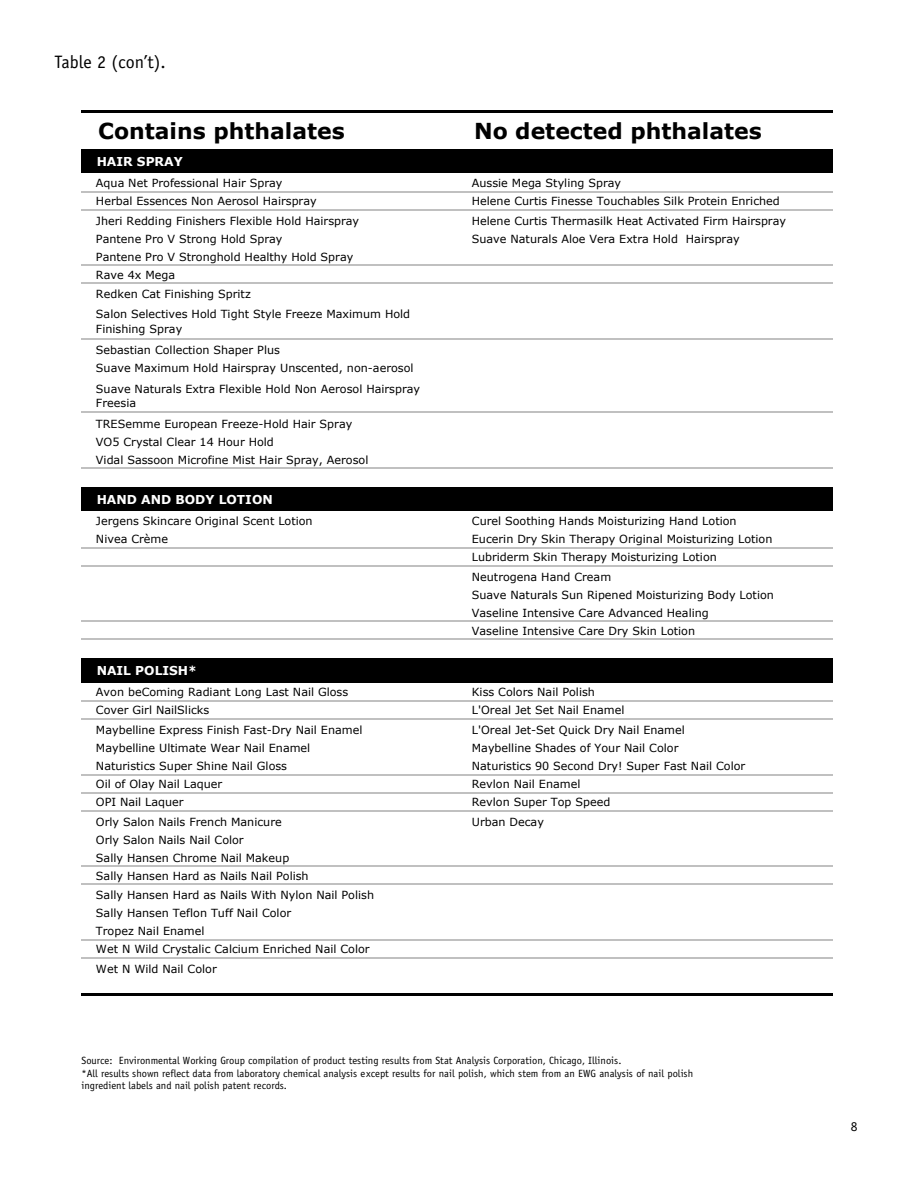
<style>
.page{position:relative;width:918px;height:1188px;background:#fff}
.page>*{position:absolute;margin:0;border:0;box-sizing:border-box;transform-origin:0 0}
.t1{font:700 22.05px "Verdana";color:#000}
.t2{font:18px "Officina Sans";color:#000}
.t3{font:13.5px "Officina Sans";color:#000}
.t4{font:700 12.3px "Verdana";color:#fff}
.t5{font:11.1px/18px "Verdana";color:#000}
.t6{font:10.5px/12.6px "Officina Sans";color:#000}
</style>
<div class="page">
<div style="left:81px;top:149px;width:752px;height:24px;background:#000"></div>
<div style="left:81px;top:487px;width:752px;height:24px;background:#000"></div>
<div style="left:81px;top:658px;width:752px;height:24px;background:#000"></div>
<hr style="left:81px;top:110px;width:752px;height:3px;background:#000">
<hr style="left:81px;top:191px;width:752px;height:1px;background:#c0c0c0">
<hr style="left:81px;top:209px;width:752px;height:1px;background:#c0c0c0">
<hr style="left:81px;top:265px;width:752px;height:1px;background:#c0c0c0">
<hr style="left:81px;top:283px;width:752px;height:1px;background:#c0c0c0">
<hr style="left:81px;top:338px;width:752px;height:2px;background:#c0c0c0">
<hr style="left:81px;top:412px;width:752px;height:1px;background:#c0c0c0">
<hr style="left:81px;top:468px;width:752px;height:1px;background:#c0c0c0">
<hr style="left:81px;top:547px;width:752px;height:2px;background:#c0c0c0">
<hr style="left:81px;top:565px;width:752px;height:2px;background:#c0c0c0">
<hr style="left:81px;top:621px;width:752px;height:1px;background:#c0c0c0">
<hr style="left:81px;top:639px;width:752px;height:1px;background:#c0c0c0">
<hr style="left:81px;top:700px;width:752px;height:2px;background:#c0c0c0">
<hr style="left:81px;top:718px;width:752px;height:2px;background:#c0c0c0">
<hr style="left:81px;top:774px;width:752px;height:2px;background:#c0c0c0">
<hr style="left:81px;top:792px;width:752px;height:2px;background:#c0c0c0">
<hr style="left:81px;top:810px;width:752px;height:2px;background:#c0c0c0">
<hr style="left:81px;top:866px;width:752px;height:1px;background:#c0c0c0">
<hr style="left:81px;top:884px;width:752px;height:1px;background:#c0c0c0">
<hr style="left:81px;top:939px;width:752px;height:2px;background:#c0c0c0">
<hr style="left:81px;top:957px;width:752px;height:2px;background:#c0c0c0">
<hr style="left:81px;top:993px;width:752px;height:3px;background:#000">
<h2 class="t2" style="left:54px;top:54px;width:113px">Table 2 (con’t).</h2>
<h1 class="t1" style="left:98px;top:117px;width:248px">Contains phthalates</h1>
<h1 class="t1" style="left:474px;top:117px;width:289px">No detected phthalates</h1>
<p class="t4" style="left:97px;top:154px;width:88px">HAIR SPRAY</p>
<p class="t5" style="left:96px;top:174px;width:188px">Aqua Net Professional Hair Spray</p>
<p class="t5" style="left:472px;top:174px;width:151px">Aussie Mega Styling Spray</p>
<p class="t5" style="left:96px;top:192px;width:222px">Herbal Essences Non Aerosol Hairspray</p>
<p class="t5" style="left:472px;top:192px;width:310px">Helene Curtis Finesse Touchables Silk Protein Enriched</p>
<p class="t5" style="left:96px;top:211px;width:265px">Jheri Redding Finishers Flexible Hold Hairspray</p>
<p class="t5" style="left:472px;top:211px;width:316px">Helene Curtis Thermasilk Heat Activated Firm Hairspray</p>
<p class="t5" style="left:96px;top:229px;width:188px">Pantene Pro V Strong Hold Spray</p>
<p class="t5" style="left:472px;top:229px;width:269px">Suave Naturals Aloe Vera Extra Hold Hairspray</p>
<p class="t5" style="left:96px;top:247px;width:259px">Pantene Pro V Stronghold Healthy Hold Spray<br>Rave 4x Mega</p>
<p class="t5" style="left:96px;top:284px;width:316px;line-height:19.5px">Redken Cat Finishing Spritz<br>Salon Selectives Hold Tight Style Freeze Maximum Hold</p>
<p class="t5" style="left:96px;top:318px;width:186px;line-height:21px">Finishing Spray<br>Sebastian Collection Shaper Plus</p>
<p class="t5" style="left:96px;top:357px;width:326px;line-height:21px">Suave Maximum Hold Hairspray Unscented, non-aerosol<br>Suave Naturals Extra Flexible Hold Non Aerosol Hairspray</p>
<p class="t5" style="left:96px;top:392px;width:258px;line-height:21px">Freesia<br>TRESemme European Freeze-Hold Hair Spray</p>
<p class="t5" style="left:96px;top:432px;width:274px">VO5 Crystal Clear 14 Hour Hold<br>Vidal Sassoon Microfine Mist Hair Spray, Aerosol</p>
<p class="t4" style="left:97px;top:492px;width:178px">HAND AND BODY LOTION</p>
<p class="t5" style="left:96px;top:512px;width:218px">Jergens Skincare Original Scent Lotion</p>
<p class="t5" style="left:472px;top:512px;width:266px">Curel Soothing Hands Moisturizing Hand Lotion</p>
<p class="t5" style="left:96px;top:530px;width:74px">Nivea Crème</p>
<p class="t5" style="left:472px;top:529px;width:302px;line-height:18.5px">Eucerin Dry Skin Therapy Original Moisturizing Lotion<br>Lubriderm Skin Therapy Moisturizing Lotion</p>
<p class="t5" style="left:472px;top:567px;width:304px">Neutrogena Hand Cream<br>Suave Naturals Sun Ripened Moisturizing Body Lotion Vaseline Intensive Care Advanced Healing<br>Vaseline Intensive Care Dry Skin Lotion</p>
<p class="t4" style="left:97px;top:663px;width:102px">NAIL POLISH*</p>
<p class="t5" style="left:96px;top:683px;width:254px">Avon beComing Radiant Long Last Nail Gloss</p>
<p class="t5" style="left:472px;top:683px;width:125px">Kiss Colors Nail Polish</p>
<p class="t5" style="left:96px;top:701px;width:115px">Cover Girl NailSlicks</p>
<p class="t5" style="left:472px;top:701px;width:154px">L'Oreal Jet Set Nail Enamel</p>
<p class="t5" style="left:96px;top:720px;width:268px">Maybelline Express Finish Fast-Dry Nail Enamel</p>
<p class="t5" style="left:472px;top:720px;width:215px">L'Oreal Jet-Set Quick Dry Nail Enamel</p>
<p class="t5" style="left:96px;top:738px;width:216px">Maybelline Ultimate Wear Nail Enamel</p>
<p class="t5" style="left:472px;top:738px;width:208px">Maybelline Shades of Your Nail Color</p>
<p class="t5" style="left:96px;top:756px;width:193px">Naturistics Super Shine Nail Gloss</p>
<p class="t5" style="left:472px;top:756px;width:275px">Naturistics 90 Second Dry! Super Fast Nail Color</p>
<p class="t5" style="left:96px;top:775px;width:128px">Oil of Olay Nail Laquer</p>
<p class="t5" style="left:472px;top:775px;width:110px">Revlon Nail Enamel</p>
<p class="t5" style="left:96px;top:793px;width:89px">OPI Nail Laquer</p>
<p class="t5" style="left:472px;top:793px;width:140px">Revlon Super Top Speed</p>
<p class="t5" style="left:96px;top:812px;width:187px">Orly Salon Nails French Manicure</p>
<p class="t5" style="left:472px;top:812px;width:74px">Urban Decay</p>
<p class="t5" style="left:96px;top:830px;width:214px">Orly Salon Nails Nail Color<br>Sally Hansen Chrome Nail Makeup<br>Sally Hansen Hard as Nails Nail Polish</p>
<p class="t5" style="left:96px;top:886px;width:280px">Sally Hansen Hard as Nails With Nylon Nail Polish Sally Hansen Teflon Tuff Nail Color<br>Tropez Nail Enamel<br>Wet N Wild Crystalic Calcium Enriched Nail Color</p>
<p class="t5" style="left:96px;top:959px;width:122px">Wet N Wild Nail Color</p>
<p class="t6" style="left:81px;top:1055px;width:613px">Source: Environmental Working Group compilation of product testing results from Stat Analysis Corporation, Chicago, Illinois.<br>*All results shown reflect data from laboratory chemical analysis except results for nail polish, which stem from an EWG analysis of nail polish ingredient labels and nail polish patent records.</p>
<p class="t3" style="left:851px;top:1121px;width:8px">8</p>
</div>
